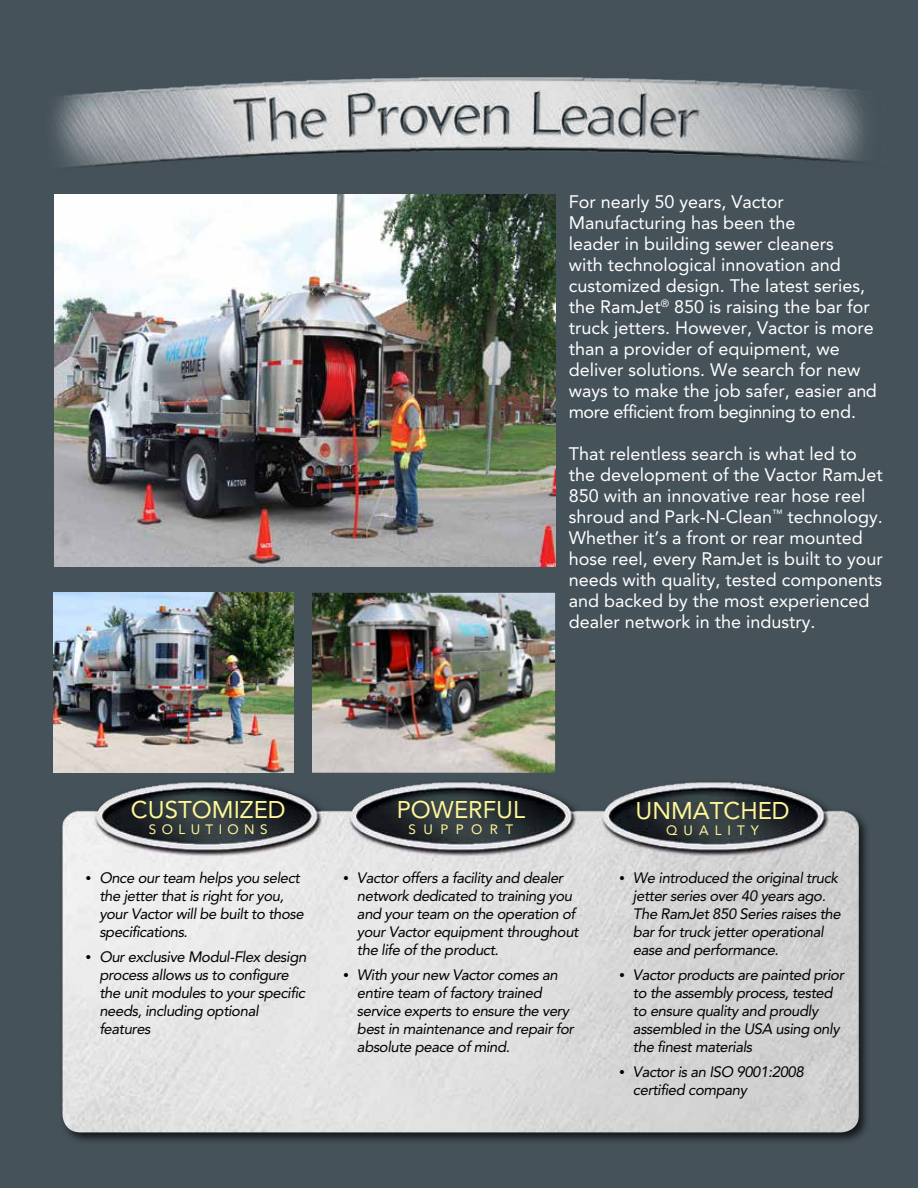
<style>
.page{position:relative;width:918px;height:1188px;background:#45525a}
.page>*{position:absolute;margin:0;border:0;box-sizing:border-box;transform-origin:0 0}
.t1{font:24px "Avenir";color:#fff799}
.t2{font:18px/21px "Avenir";color:#fff}
.t3{font:italic 15px/18px "Avenir";letter-spacing:-.03em;color:#000}
.t4{font:13.5px "Avenir";letter-spacing:.4em;color:#fff799}
.t5{font:13.5px "Avenir";letter-spacing:.55em;color:#fff799}
.t6{font:13.5px "Avenir";letter-spacing:.45em;color:#fff799}
.s1{font-family:"Times";font-style:normal}
</style>
<div class="page">
<img style="left:54px;top:202px;width:501px;height:364px">
<img style="left:312px;top:593px;width:243px;height:174px">
<img style="left:53px;top:593px;width:240px;height:180px">
<div style="left:59px;top:779px;width:812px;height:367px;background:#000;opacity:.75"></div>
<img style="left:62px;top:767px;width:797px;height:365px">
<img style="left:53px;top:77px;width:813px;height:125px">
<p class="t2" style="left:569px;top:191px;width:310px">For nearly 50 years, Vactor Manufacturing has been the<br>leader in building sewer cleaners<br>with technological innovation and customized design. The latest series, the RamJet<sup>®</sup> 850 is raising the bar for truck jetters. However, Vactor is more than a provider of equipment, we deliver solutions. We search for new ways to make the job safer, easier and more efficient from beginning to end.</p>
<p class="t2" style="left:569px;top:443px;width:316px">That relentless search is what led to the development of the Vactor RamJet 850 with an innovative rear hose reel shroud and Park-N-Clean<sup>™</sup> technology.<br>Whether it’s a front or rear mounted hose reel, every RamJet is built to your needs with quality, tested components and backed by the most experienced dealer network in the industry.</p>
<h1 class="t1" style="left:131px;top:795px;width:156px">CUSTOMIZED</h1>
<p class="t4" style="left:149px;top:822px;width:120px">SOLUTIONS</p>
<p class="t3" style="left:99px;top:869px;width:206px;text-indent:-14px"><span class="s1">•</span> Once our team helps you select the jetter that is right for you, your Vactor will be built to those specifications.</p>
<p class="t3" style="left:99px;top:948px;width:209px;text-indent:-14px"><span class="s1">•</span> Our exclusive Modul-Flex design process allows us to configure the unit modules to your specific needs, including optional features</p>
<h1 class="t1" style="left:397px;top:795px;width:130px">POWERFUL</h1>
<p class="t5" style="left:409px;top:822px;width:106px">SUPPORT</p>
<p class="t3" style="left:357px;top:869px;width:223px;text-indent:-14px"><span class="s1">•</span> Vactor offers a facility and dealer network dedicated to training you and your team on the operation of your Vactor equipment throughout the life of the product.</p>
<p class="t3" style="left:357px;top:966px;width:218px;text-indent:-14px"><span class="s1">•</span> With your new Vactor comes an entire team of factory trained service experts to ensure the very best in maintenance and repair for absolute peace of mind.</p>
<h1 class="t1" style="left:635px;top:797px;width:156px">UNMATCHED</h1>
<p class="t6" style="left:666px;top:823px;width:94px">QUALITY</p>
<p class="t3" style="left:633px;top:869px;width:209px;text-indent:-14px"><span class="s1">•</span> We introduced the original truck jetter series over 40 years ago.<br>The RamJet 850 Series raises the bar for truck jetter operational ease and performance.</p>
<p class="t3" style="left:633px;top:966px;width:213px;text-indent:-14px"><span class="s1">•</span> Vactor products are painted prior to the assembly process, tested to ensure quality and proudly assembled in the USA using only the finest materials</p>
<p class="t3" style="left:633px;top:1063px;width:172px;text-indent:-14px"><span class="s1">•</span> Vactor is an ISO 9001:2008 certified company</p>
</div>
